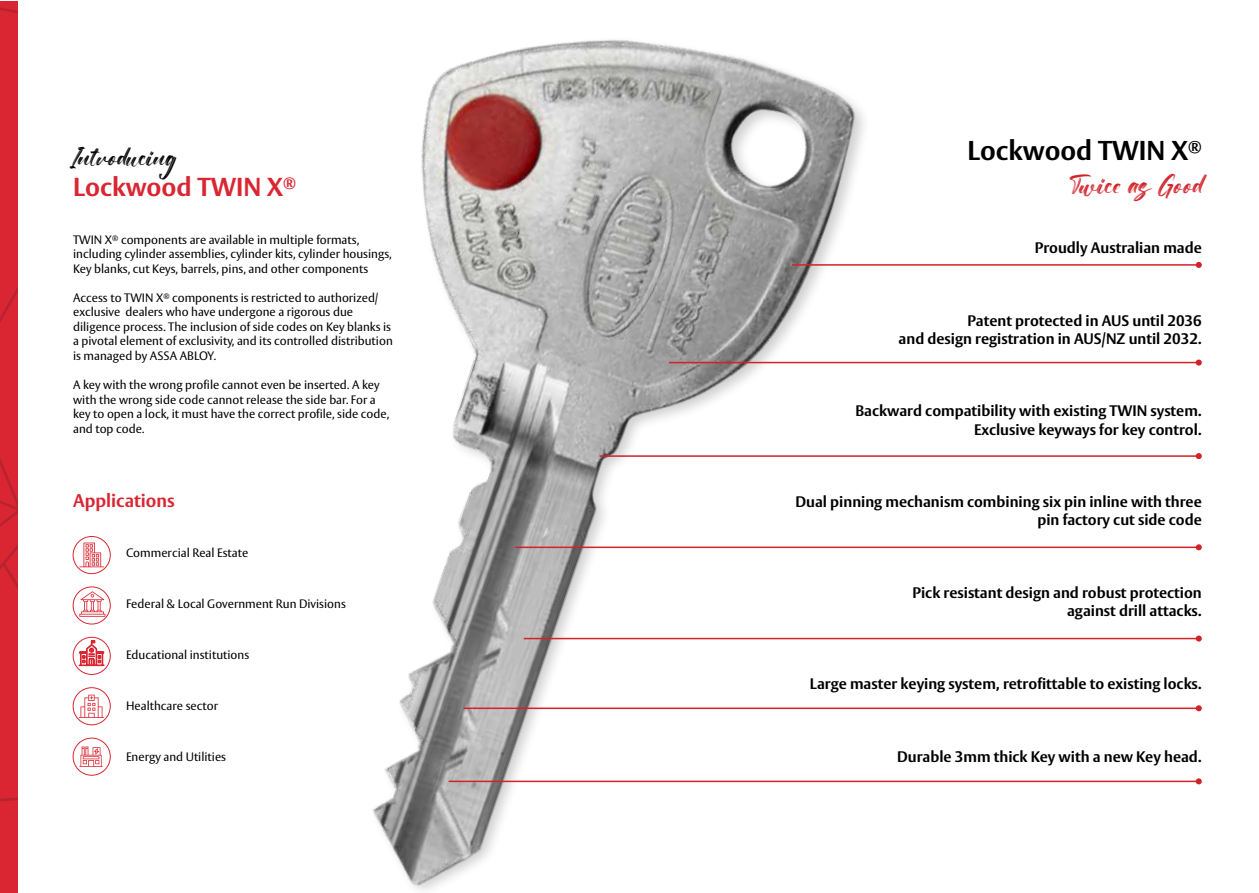
<style>
.page{position:relative;width:1259px;height:893px;background:#fff}
.page>*{position:absolute;margin:0;border:0;box-sizing:border-box;transform-origin:0 0}
.t1{font:700 27px "ASSA Vesta";color:#000}
.t2{font:27px "Attacks";color:#d2232a}
.t3{font:700 25.8px "ASSA Vesta";color:#d92632}
.t4{font:25.8px "Attacks";color:#000}
.t5{font:700 18.15px "ASSA Vesta";color:#d92632}
.t6{font:700 15.15px/18.1px "ASSA Vesta";color:#000;text-align:right}
.t7{font:12.15px/14.5px "ASSA Vesta";color:#000}
</style>
<div class="page">
<img style="left:91px;top:39px;width:925px;height:852px">
<hr style="left:792px;top:264px;width:406px;height:2px;background:#d2232a">
<svg style="left:1195px;top:262px;width:6px;height:6px"></svg>
<hr style="left:669px;top:362px;width:529px;height:1px;background:#d2232a">
<svg style="left:1195px;top:360px;width:6px;height:6px"></svg>
<hr style="left:599px;top:455px;width:599px;height:2px;background:#d2232a">
<svg style="left:1195px;top:453px;width:6px;height:6px"></svg>
<hr style="left:515px;top:547px;width:683px;height:1px;background:#d2232a">
<svg style="left:1195px;top:544px;width:6px;height:6px"></svg>
<hr style="left:524px;top:638px;width:674px;height:1px;background:#d2232a">
<div style="left:1195px;top:635px;width:6px;height:7px;background:#d2232a;border-radius:50%"></div>
<hr style="left:464px;top:707px;width:734px;height:2px;background:#d2232a">
<svg style="left:1195px;top:705px;width:6px;height:6px"></svg>
<hr style="left:448px;top:781px;width:750px;height:1px;background:#d2232a">
<svg style="left:1195px;top:778px;width:6px;height:6px"></svg>
<div style="left:0;top:2px;width:17px;height:891px;background:#d92632"></div>
<div style="left:73px;top:536px;width:38px;height:38px;border:1px solid #d92632;border-radius:50%"></div>
<svg style="left:79px;top:543px;width:25px;height:24px"></svg>
<div style="left:73px;top:637px;width:38px;height:38px;border:1px solid #d92632;border-radius:50%"></div>
<svg style="left:79px;top:640px;width:26px;height:26px"></svg>
<div style="left:73px;top:586px;width:38px;height:38px;border:1px solid #d92632;border-radius:50%"></div>
<svg style="left:79px;top:591px;width:26px;height:26px"></svg>
<div style="left:73px;top:687px;width:38px;height:38px;border:1px solid #d92632;border-radius:50%"></div>
<svg style="left:79px;top:695px;width:25px;height:23px"></svg>
<div style="left:73px;top:738px;width:38px;height:38px;border:1px solid #d92632;border-radius:50%"></div>
<svg style="left:79px;top:746px;width:24px;height:21px"></svg>
<h2 class="t4" style="left:73px;top:141px;width:104px">Introducing</h2>
<h2 class="t3" style="left:73px;top:171px;width:224px">Lockwood TWIN X<sup>®</sup></h2>
<p class="t7" style="left:73px;top:233px;width:320px">TWIN X<sup>®</sup> components are available in multiple formats, including cylinder assemblies, cylinder kits, cylinder housings,<br>Key blanks, cut Keys, barrels, pins, and other components</p>
<p class="t7" style="left:73px;top:291px;width:321px">Access to TWIN X<sup>®</sup> components is restricted to authorized/ exclusive dealers who have undergone a rigorous due diligence process. The inclusion of side codes on Key blanks is a pivotal element of exclusivity, and its controlled distribution is managed by ASSA ABLOY.</p>
<p class="t7" style="left:73px;top:378px;width:318px">A key with the wrong profile cannot even be inserted. A key with the wrong side code cannot release the side bar. For a key to open a lock, it must have the correct profile, side code, and top code.</p>
<h3 class="t5" style="left:73px;top:489px;width:103px">Applications</h3>
<p class="t7" style="left:126px;top:546px;width:124px">Commercial Real Estate</p>
<p class="t7" style="left:126px;top:597px;width:221px">Federal &amp; Local Government Run Divisions</p>
<p class="t7" style="left:126px;top:648px;width:125px">Educational institutions</p>
<p class="t7" style="left:126px;top:699px;width:93px">Healthcare sector</p>
<p class="t7" style="left:126px;top:750px;width:102px">Energy and Utilities</p>
<h1 class="t1" style="left:967px;top:134px;width:236px">Lockwood TWIN X<sup>®</sup></h1>
<h1 class="t2" style="left:1069px;top:168px;width:134px">Twice as Good</h1>
<p class="t6" style="left:1034px;top:239px;width:168px">Proudly Australian made</p>
<p class="t6" style="left:898px;top:312px;width:305px">Patent protected in AUS until 2036<br>and design registration in AUS/NZ until 2032.</p>
<p class="t6" style="left:855px;top:403px;width:348px">Backward compatibility with existing TWIN system.<br>Exclusive keyways for key control.</p>
<p class="t6" style="left:795px;top:493px;width:408px">Dual pinning mechanism combining six pin inline with three pin factory cut side code</p>
<p class="t6" style="left:912px;top:584px;width:291px">Pick resistant design and robust protection against drill attacks.</p>
<p class="t6" style="left:810px;top:675px;width:393px">Large master keying system, retrofittable to existing locks.</p>
<p class="t6" style="left:897px;top:748px;width:306px">Durable 3mm thick Key with a new Key head.</p>
</div>
